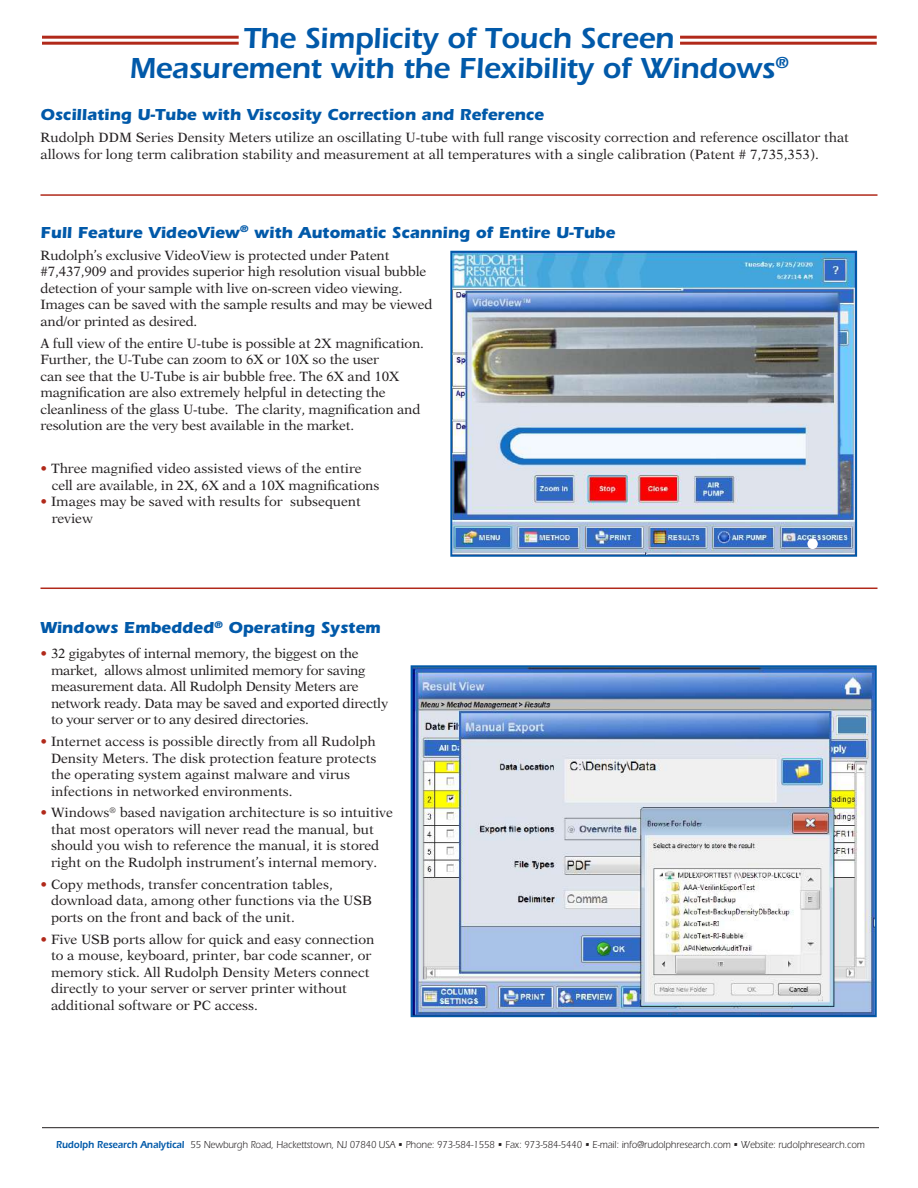
<style>
.page{position:relative;width:918px;height:1188px;background:#fff}
.page>*{position:absolute;margin:0;border:0;box-sizing:border-box;transform-origin:0 0}
.t1{font:600 30px/30px "Itc Eras";letter-spacing:-.01em;color:#0159a9;text-align:center}
.t2{font:700 16.5px "Itc Eras";color:#0159a9}
.t3{font:13.5px/16.5px "New Aster";color:#231f20}
.t4{font:13.5px/16.5px "New Aster";letter-spacing:-.02em;color:#231f20}
.t5{font:10.5px "Itc Eras";letter-spacing:-.005em;color:#231f20;scale:.9 1}
.s1{color:#b1291a}
.s2{font-weight:600;color:#0159a9}
</style>
<div class="page">
<img style="left:453px;top:254px;width:401px;height:300px">
<div style="left:450px;top:251px;width:407px;height:306px;border:2px solid #0159a9"></div>
<hr style="left:42px;top:1127px;width:837px;height:1px;background:#231f20">
<div style="left:807px;top:539px;width:11px;height:10px;background:#fff;border-radius:50%"></div>
<img style="left:414px;top:668px;width:460px;height:346px">
<div style="left:411px;top:665px;width:466px;height:352px;border:2px solid #0159a9"></div>
<hr style="left:40px;top:194px;width:838px;height:2px;background:#b1291a">
<hr style="left:40px;top:588px;width:838px;height:1px;background:#b1291a">
<hr style="left:42px;top:36px;width:197px;height:3px;background:#b1291a">
<hr style="left:42px;top:42px;width:197px;height:3px;background:#b1291a">
<hr style="left:680px;top:36px;width:197px;height:3px;background:#b1291a">
<hr style="left:680px;top:42px;width:197px;height:3px;background:#b1291a">
<h1 class="t1" style="left:129px;top:23px;width:661px">The Simplicity of Touch Screen<br>Measurement with the Flexibility of Windows<sup>®</sup></h1>
<p class="t2" style="left:40px;top:105px;width:505px">Oscillating U-Tube with Viscosity Correction and Reference</p>
<p class="t3" style="left:40px;top:129px;width:810px">Rudolph DDM Series Density Meters utilize an oscillating U-tube with full range viscosity correction and reference oscillator that allows for long term calibration stability and measurement at all temperatures with a single calibration (Patent # 7,735,353).</p>
<p class="t2" style="left:40px;top:223px;width:576px">Full Feature VideoView<sup>®</sup> with Automatic Scanning of Entire U-Tube</p>
<p class="t3" style="left:40px;top:247px;width:393px">Rudolph’s exclusive VideoView is protected under Patent #7,437,909 and provides superior high resolution visual bubble detection of your sample with live on-screen video viewing.<br>Images can be saved with the sample results and may be viewed and/or printed as desired.</p>
<p class="t3" style="left:40px;top:335px;width:385px">A full view of the entire U-tube is possible at 2X magnification.<br>Further, the U-Tube can zoom to 6X or 10X so the user<br>can see that the U-Tube is air bubble free. The 6X and 10X magnification are also extremely helpful in detecting the cleanliness of the glass U-tube. The clarity, magnification and resolution are the very best available in the market.</p>
<p class="t3" style="left:52px;top:460px;width:329px;text-indent:-11px"><span class="s1">•</span> Three magnified video assisted views of the entire cell are available, in 2X, 6X and a 10X magnifications</p>
<p class="t3" style="left:52px;top:493px;width:311px;text-indent:-11px"><span class="s1">•</span> Images may be saved with results for subsequent review</p>
<p class="t2" style="left:40px;top:618px;width:342px">Windows Embedded<sup>®</sup> Operating System</p>
<p class="t4" style="left:51px;top:645px;width:339px;text-indent:-11px"><span class="s1">•</span> 32 gigabytes of internal memory, the biggest on the market, allows almost unlimited memory for saving measurement data. All Rudolph Density Meters are network ready. Data may be saved and exported directly to your server or to any desired directories.</p>
<p class="t3" style="left:51px;top:733px;width:327px;text-indent:-11px"><span class="s1">•</span> Internet access is possible directly from all Rudolph Density Meters. The disk protection feature protects the operating system against malware and virus infections in networked environments.</p>
<p class="t3" style="left:51px;top:804px;width:343px;text-indent:-11px"><span class="s1">•</span> Windows<sup>®</sup> based navigation architecture is so intuitive that most operators will never read the manual, but should you wish to reference the manual, it is stored right on the Rudolph instrument’s internal memory.</p>
<p class="t3" style="left:51px;top:876px;width:322px;text-indent:-11px"><span class="s1">•</span> Copy methods, transfer concentration tables, download data, among other functions via the USB ports on the front and back of the unit.</p>
<p class="t3" style="left:51px;top:931px;width:325px;text-indent:-11px"><span class="s1">•</span> Five USB ports allow for quick and easy connection to a mouse, keyboard, printer, bar code scanner, or memory stick. All Rudolph Density Meters connect directly to your server or server printer without additional software or PC access.</p>
<p class="t5" style="left:56px;top:1139px;width:900px"><span class="s2">Rudolph Research Analytical</span> 55 Newburgh Road, Hackettstown, NJ 07840 USA • Phone: 973-584-1558 • Fax: 973-584-5440 • E-mail: info@rudolphresearch.com • Website: rudolphresearch.com</p>
</div>
